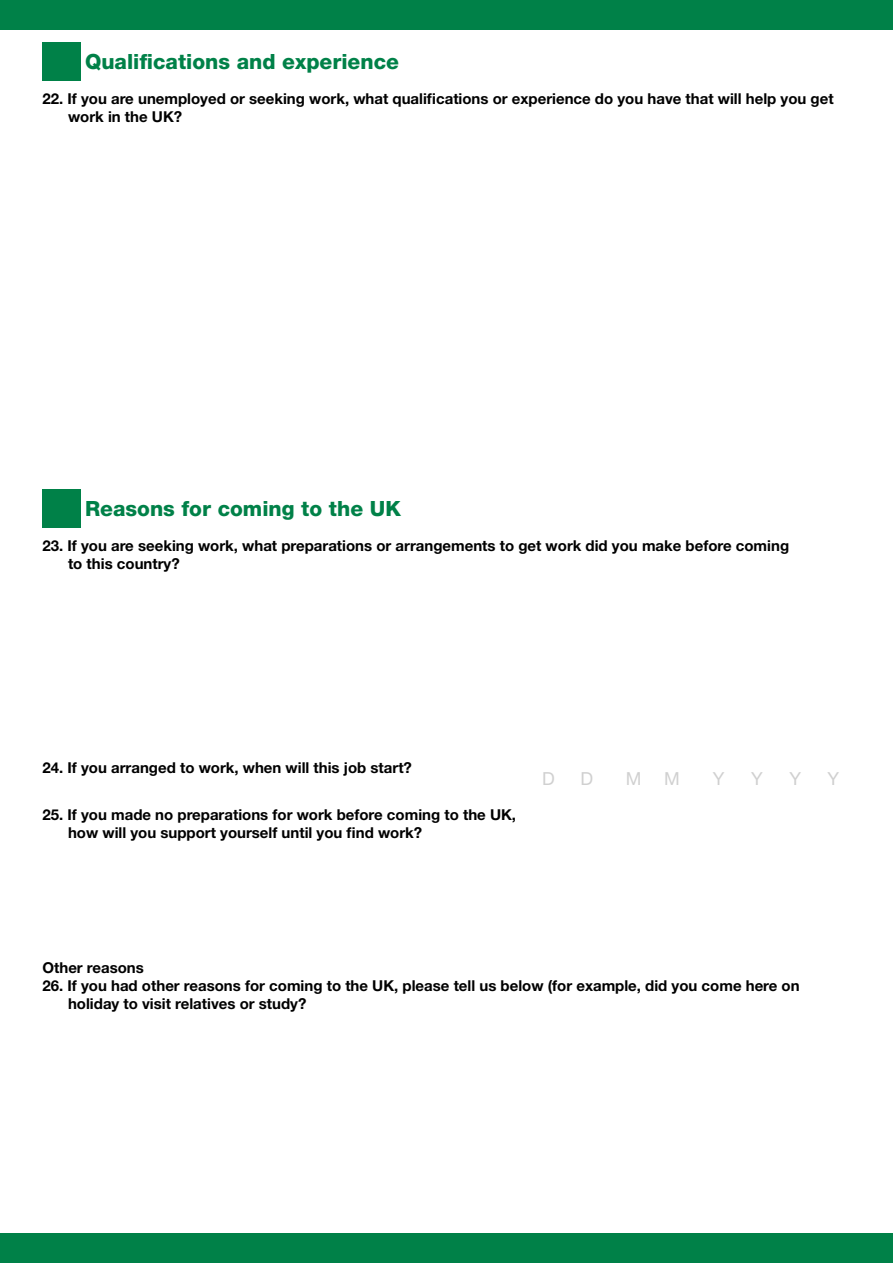
<style>
.page{position:relative;width:893px;height:1263px;background:#fff}
.page>*{position:absolute;margin:0;border:0;box-sizing:border-box;transform-origin:0 0}
.t1{font:800 21px "Helvetica Neue LT Std";color:#008148}
.t2{font:18px "Helvetica Neue LT Std";color:#d0d0d0}
.t3{font:700 15px/18px "Helvetica Neue LT Std";color:#000}
</style>
<div class="page">
<div style="left:0;top:0;width:893px;height:30px;background:#008148"></div>
<div style="left:0;top:1233px;width:893px;height:30px;background:#008148"></div>
<div style="left:43px;top:43px;width:38px;height:38px;background:#008148"></div>
<div style="left:43px;top:489px;width:38px;height:38px;background:#008148"></div>
<h1 class="t1" style="left:85px;top:49px;width:315px">Qualifications and experience</h1>
<p class="t3" style="left:68px;top:90px;width:767px;text-indent:-26px">22. If you are unemployed or seeking work, what qualifications or experience do you have that will help you get work in the UK?</p>
<h1 class="t1" style="left:85px;top:496px;width:317px">Reasons for coming to the UK</h1>
<p class="t3" style="left:68px;top:536px;width:723px;text-indent:-26px">23. If you are seeking work, what preparations or arrangements to get work did you make before coming to this country?</p>
<p class="t3" style="left:43px;top:758px;width:371px">24. If you arranged to work, when will this job start?</p>
<p class="t3" style="left:68px;top:805px;width:450px;text-indent:-26px">25. If you made no preparations for work before coming to the UK, how will you support yourself until you find work?</p>
<p class="t2" style="left:542px;top:767px;width:14px">D</p>
<p class="t2" style="left:580px;top:767px;width:14px">D</p>
<p class="t2" style="left:626px;top:767px;width:17px">M</p>
<p class="t2" style="left:664px;top:767px;width:17px">M</p>
<p class="t2" style="left:713px;top:767px;width:13px">Y</p>
<p class="t2" style="left:751px;top:767px;width:13px">Y</p>
<p class="t2" style="left:789px;top:767px;width:13px">Y</p>
<p class="t2" style="left:828px;top:767px;width:13px">Y</p>
<p class="t3" style="left:43px;top:958px;width:103px">Other reasons</p>
<p class="t3" style="left:68px;top:976px;width:733px;text-indent:-26px">26. If you had other reasons for coming to the UK, please tell us below (for example, did you come here on holiday to visit relatives or study?</p>
</div>
